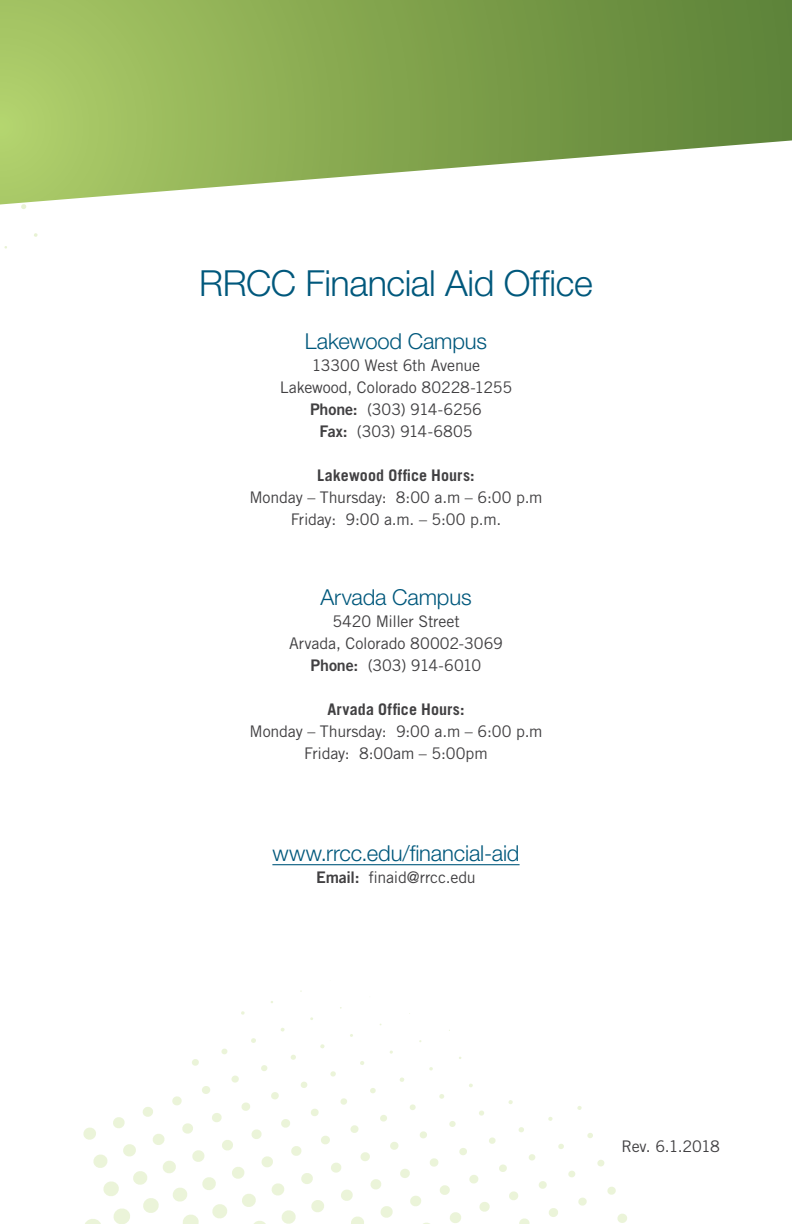
<style>
.page{position:relative;width:792px;height:1224px;background:#fff}
.page>*{position:absolute;margin:0;border:0;box-sizing:border-box;transform-origin:0 0}
.t1{font:300 36px "Helvetica Neue LT Std";letter-spacing:-.015em;color:#00587c}
.t2{font:300 22px "Helvetica Neue LT Std";letter-spacing:-.005em;color:#00587c}
.t3{font:16px/22px "Trade Gothic LT Std";letter-spacing:-.01em;color:#414042;text-align:center}
.t4{font:700 16px "Trade Gothic LT Std";letter-spacing:.01em;color:#414042}
.s1{font-family:"Trade Gothic LT Std Bd 2"}
</style>
<div class="page">
<svg style="left:21px;top:204px;width:6px;height:5px"></svg>
<svg style="left:34px;top:233px;width:4px;height:4px"></svg>
<svg style="left:617px;top:1213px;width:10px;height:10px"></svg>
<svg style="left:607px;top:1186px;width:9px;height:9px"></svg>
<svg style="left:597px;top:1160px;width:8px;height:7px"></svg>
<svg style="left:587px;top:1132px;width:6px;height:7px"></svg>
<svg style="left:577px;top:1106px;width:5px;height:4px"></svg>
<svg style="left:578px;top:1197px;width:9px;height:9px"></svg>
<svg style="left:568px;top:1170px;width:8px;height:8px"></svg>
<div style="left:558px;top:1143px;width:6px;height:7px;background:#ebf4d9;border-radius:2px"></div>
<svg style="left:548px;top:1117px;width:5px;height:4px"></svg>
<svg style="left:549px;top:1208px;width:9px;height:9px"></svg>
<svg style="left:539px;top:1181px;width:8px;height:8px"></svg>
<svg style="left:528px;top:1154px;width:8px;height:7px"></svg>
<svg style="left:518px;top:1127px;width:6px;height:6px"></svg>
<svg style="left:508px;top:1100px;width:5px;height:4px"></svg>
<svg style="left:519px;top:1218px;width:11px;height:6px"></svg>
<svg style="left:509px;top:1191px;width:9px;height:9px"></svg>
<svg style="left:499px;top:1164px;width:8px;height:8px"></svg>
<svg style="left:489px;top:1137px;width:7px;height:7px"></svg>
<svg style="left:479px;top:1110px;width:5px;height:6px"></svg>
<svg style="left:469px;top:1083px;width:4px;height:5px"></svg>
<svg style="left:479px;top:1202px;width:11px;height:10px"></svg>
<svg style="left:469px;top:1175px;width:10px;height:9px"></svg>
<svg style="left:459px;top:1148px;width:8px;height:7px"></svg>
<svg style="left:449px;top:1121px;width:7px;height:6px"></svg>
<svg style="left:439px;top:1094px;width:5px;height:5px"></svg>
<svg style="left:429px;top:1067px;width:4px;height:4px"></svg>
<svg style="left:450px;top:1212px;width:11px;height:11px"></svg>
<svg style="left:440px;top:1185px;width:10px;height:10px"></svg>
<svg style="left:430px;top:1158px;width:9px;height:9px"></svg>
<svg style="left:420px;top:1131px;width:7px;height:8px"></svg>
<svg style="left:409px;top:1104px;width:7px;height:7px"></svg>
<svg style="left:399px;top:1077px;width:6px;height:5px"></svg>
<svg style="left:410px;top:1195px;width:11px;height:12px"></svg>
<svg style="left:400px;top:1169px;width:10px;height:9px"></svg>
<svg style="left:390px;top:1142px;width:9px;height:8px"></svg>
<svg style="left:380px;top:1115px;width:7px;height:7px"></svg>
<svg style="left:370px;top:1088px;width:6px;height:6px"></svg>
<svg style="left:360px;top:1061px;width:4px;height:4px"></svg>
<svg style="left:380px;top:1206px;width:13px;height:12px"></svg>
<svg style="left:370px;top:1179px;width:11px;height:11px"></svg>
<svg style="left:360px;top:1152px;width:10px;height:9px"></svg>
<svg style="left:350px;top:1125px;width:9px;height:8px"></svg>
<svg style="left:340px;top:1098px;width:7px;height:7px"></svg>
<svg style="left:330px;top:1071px;width:6px;height:6px"></svg>
<svg style="left:320px;top:1044px;width:5px;height:5px"></svg>
<svg style="left:351px;top:1216px;width:13px;height:8px"></svg>
<svg style="left:341px;top:1189px;width:12px;height:12px"></svg>
<svg style="left:331px;top:1162px;width:11px;height:11px"></svg>
<svg style="left:321px;top:1135px;width:9px;height:10px"></svg>
<svg style="left:311px;top:1108px;width:8px;height:8px"></svg>
<svg style="left:301px;top:1081px;width:7px;height:7px"></svg>
<svg style="left:290px;top:1054px;width:6px;height:6px"></svg>
<svg style="left:280px;top:1028px;width:5px;height:4px"></svg>
<svg style="left:311px;top:1200px;width:13px;height:12px"></svg>
<svg style="left:301px;top:1173px;width:12px;height:11px"></svg>
<svg style="left:291px;top:1146px;width:11px;height:10px"></svg>
<svg style="left:281px;top:1119px;width:9px;height:9px"></svg>
<svg style="left:271px;top:1092px;width:8px;height:8px"></svg>
<svg style="left:261px;top:1065px;width:7px;height:6px"></svg>
<svg style="left:251px;top:1038px;width:5px;height:5px"></svg>
<svg style="left:241px;top:1011px;width:4px;height:4px"></svg>
<svg style="left:281px;top:1210px;width:15px;height:14px"></svg>
<svg style="left:271px;top:1183px;width:13px;height:13px"></svg>
<svg style="left:261px;top:1156px;width:12px;height:12px"></svg>
<svg style="left:251px;top:1129px;width:11px;height:10px"></svg>
<svg style="left:241px;top:1102px;width:9px;height:9px"></svg>
<svg style="left:231px;top:1075px;width:8px;height:8px"></svg>
<svg style="left:221px;top:1048px;width:7px;height:7px"></svg>
<svg style="left:254px;top:1221px;width:12px;height:3px"></svg>
<svg style="left:242px;top:1194px;width:14px;height:13px"></svg>
<svg style="left:232px;top:1167px;width:13px;height:12px"></svg>
<svg style="left:222px;top:1140px;width:11px;height:11px"></svg>
<svg style="left:212px;top:1113px;width:10px;height:9px"></svg>
<svg style="left:202px;top:1086px;width:8px;height:8px"></svg>
<svg style="left:192px;top:1059px;width:7px;height:7px"></svg>
<svg style="left:212px;top:1204px;width:15px;height:15px"></svg>
<svg style="left:202px;top:1177px;width:14px;height:13px"></svg>
<svg style="left:192px;top:1150px;width:13px;height:12px"></svg>
<svg style="left:182px;top:1123px;width:11px;height:11px"></svg>
<svg style="left:172px;top:1096px;width:10px;height:10px"></svg>
<svg style="left:183px;top:1214px;width:16px;height:10px"></svg>
<svg style="left:173px;top:1187px;width:14px;height:15px"></svg>
<svg style="left:163px;top:1161px;width:13px;height:13px"></svg>
<svg style="left:153px;top:1134px;width:12px;height:11px"></svg>
<svg style="left:142px;top:1107px;width:11px;height:10px"></svg>
<svg style="left:143px;top:1198px;width:16px;height:15px"></svg>
<svg style="left:133px;top:1171px;width:15px;height:14px"></svg>
<svg style="left:123px;top:1144px;width:13px;height:13px"></svg>
<svg style="left:113px;top:1117px;width:12px;height:11px"></svg>
<svg style="left:113px;top:1208px;width:17px;height:16px"></svg>
<svg style="left:103px;top:1181px;width:16px;height:15px"></svg>
<svg style="left:93px;top:1154px;width:15px;height:14px"></svg>
<svg style="left:83px;top:1127px;width:13px;height:13px"></svg>
<svg style="left:85px;top:1219px;width:16px;height:5px"></svg>
<hr style="left:272px;top:864px;width:248px;height:1px;background:#00587c">
<svg style="left:0;top:0;width:792px;height:204px"></svg>
<h1 class="t1" style="left:199px;top:261px;width:395px">RRCC Financial Aid Office</h1>
<h2 class="t2" style="left:305px;top:327px;width:184px">Lakewood Campus</h2>
<p class="t3" style="left:280px;top:354px;width:234px">13300 West 6th Avenue<br>Lakewood, Colorado 80228-1255<br><span class="s1">Phone:</span> (303) 914-6256<br><span class="s1">Fax:</span> (303) 914-6805</p>
<p class="t4" style="left:317px;top:465px;width:159px">Lakewood Office Hours:</p>
<p class="t3" style="left:249px;top:486px;width:295px">Monday – Thursday: 8:00 a.m – 6:00 p.m<br>Friday: 9:00 a.m. – 5:00 p.m.</p>
<h2 class="t2" style="left:320px;top:583px;width:153px">Arvada Campus</h2>
<p class="t3" style="left:289px;top:610px;width:215px">5420 Miller Street<br>Arvada, Colorado 80002-3069<br><span class="s1">Phone:</span> (303) 914-6010</p>
<p class="t4" style="left:327px;top:699px;width:139px">Arvada Office Hours:</p>
<p class="t3" style="left:249px;top:720px;width:295px">Monday – Thursday: 9:00 a.m – 6:00 p.m<br>Friday: 8:00am – 5:00pm</p>
<h2 class="t2" style="left:272px;top:839px;width:249px">www.rrcc.edu/financial-aid</h2>
<p class="t3" style="left:316px;top:866px;width:161px"><span class="s1">Email:</span> finaid@rrcc.edu</p>
<p class="t3" style="left:622px;top:1135px;width:100px">Rev. 6.1.2018</p>
</div>
